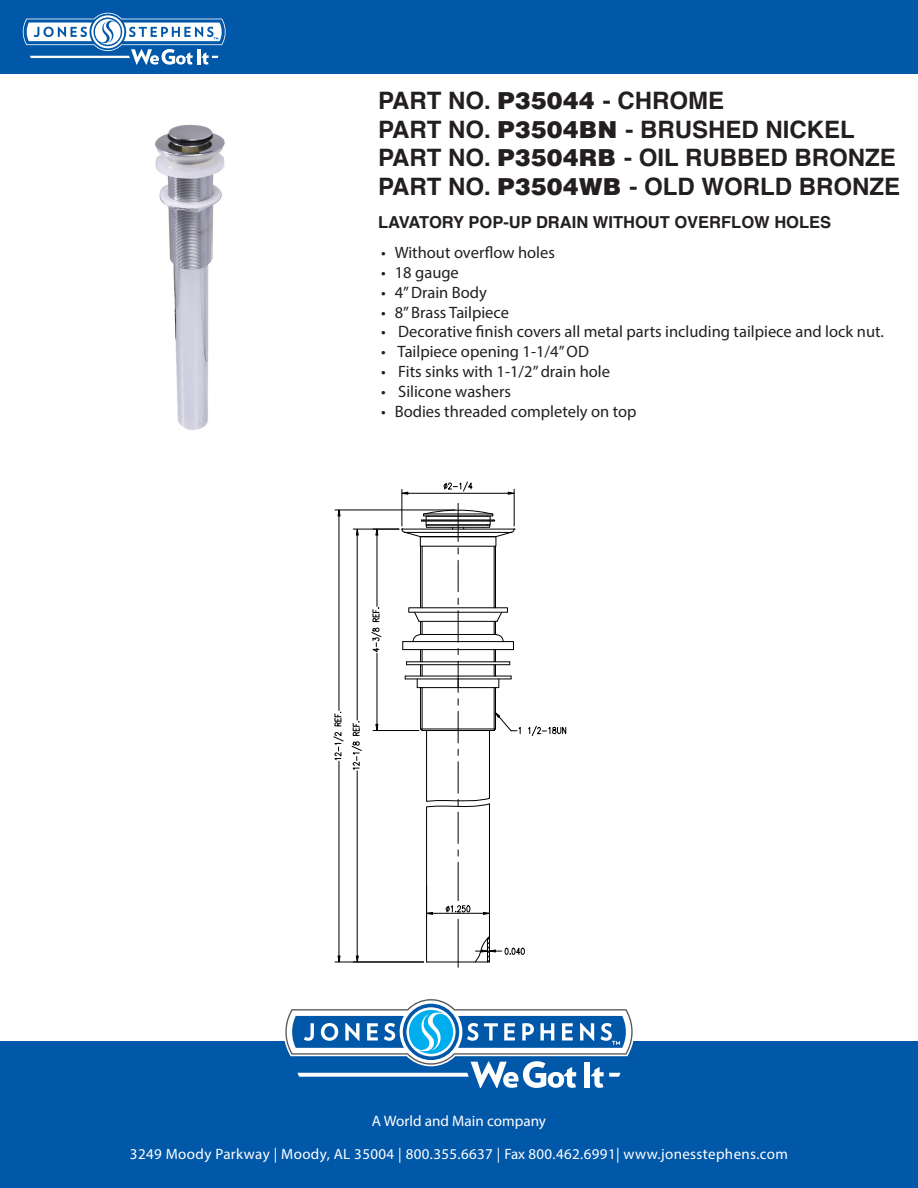
<style>
.page{position:relative;width:918px;height:1188px;background:#fff}
.page>*{position:absolute;margin:0;border:0;box-sizing:border-box;transform-origin:0 0}
.t1{font:700 24px "Helvetica";color:#231f20}
.t2{font:16.5px "Myriad Pro";color:#231f20}
.t3{font:700 16.5px "Helvetica";color:#231f20}
.t4{font:15.15px "Myriad Pro";color:#fff}
.t5{font:15px "Myriad Pro";letter-spacing:.025em;color:#fff}
.s1{font-weight:900}
</style>
<div class="page">
<div style="left:0;top:1041px;width:918px;height:147px;background:#0157a8"></div>
<svg style="left:284px;top:999px;width:350px;height:89px"></svg>
<div style="left:0;top:0;width:918px;height:73px;background:#0157a8"></div>
<svg style="left:22px;top:13px;width:204px;height:52px"></svg>
<img style="left:155px;top:124px;width:70px;height:306px">
<hr style="left:426px;top:731px;width:1px;height:70px;background:#000">
<hr style="left:426px;top:807px;width:1px;height:155px;background:#000">
<hr style="left:489px;top:731px;width:1px;height:67px;background:#000">
<hr style="left:489px;top:804px;width:1px;height:158px;background:#000">
<hr style="left:427px;top:962px;width:62px;height:1px;background:#000">
<hr style="left:494px;top:688px;width:1px;height:43px;background:#000">
<hr style="left:422px;top:688px;width:1px;height:43px;background:#000">
<hr style="left:458px;top:503px;width:1px;height:39px;background:#000">
<hr style="left:458px;top:560px;width:1px;height:32px;background:#000">
<hr style="left:458px;top:661px;width:1px;height:32px;background:#000">
<hr style="left:458px;top:711px;width:1px;height:32px;background:#000">
<hr style="left:458px;top:762px;width:1px;height:31px;background:#000">
<svg style="left:426px;top:797px;width:64px;height:11px"></svg>
<hr style="left:458px;top:812px;width:1px;height:31px;background:#000">
<hr style="left:458px;top:862px;width:1px;height:39px;background:#000">
<hr style="left:458px;top:919px;width:1px;height:48px;background:#000">
<hr style="left:433px;top:913px;width:50px;height:1px;background:#000">
<svg style="left:482px;top:912px;width:7px;height:3px"></svg>
<svg style="left:427px;top:911px;width:7px;height:4px"></svg>
<svg style="left:445px;top:905px;width:26px;height:8px"></svg>
<hr style="left:373px;top:730px;width:46px;height:1px;background:#000">
<hr style="left:377px;top:535px;width:1px;height:71px;background:#000">
<hr style="left:377px;top:653px;width:1px;height:71px;background:#000">
<svg style="left:373px;top:509px;width:142px;height:29px"></svg>
<svg style="left:375px;top:723px;width:4px;height:7px"></svg>
<svg style="left:371px;top:607px;width:11px;height:46px"></svg>
<hr style="left:353px;top:529px;width:46px;height:1px;background:#000">
<hr style="left:357px;top:535px;width:1px;height:185px;background:#000">
<hr style="left:357px;top:771px;width:1px;height:185px;background:#000">
<svg style="left:355px;top:528px;width:4px;height:8px"></svg>
<svg style="left:355px;top:955px;width:4px;height:7px"></svg>
<svg style="left:351px;top:721px;width:11px;height:50px"></svg>
<hr style="left:335px;top:510px;width:120px;height:1px;background:#000">
<hr style="left:335px;top:962px;width:89px;height:1px;background:#000">
<hr style="left:339px;top:516px;width:1px;height:195px;background:#000">
<hr style="left:339px;top:761px;width:1px;height:195px;background:#000">
<svg style="left:337px;top:509px;width:4px;height:8px"></svg>
<svg style="left:337px;top:955px;width:4px;height:8px"></svg>
<svg style="left:333px;top:712px;width:11px;height:49px"></svg>
<hr style="left:401px;top:489px;width:1px;height:37px;background:#000">
<hr style="left:514px;top:489px;width:1px;height:37px;background:#000">
<hr style="left:408px;top:493px;width:100px;height:1px;background:#000">
<svg style="left:401px;top:491px;width:8px;height:4px"></svg>
<svg style="left:507px;top:491px;width:8px;height:4px"></svg>
<svg style="left:443px;top:481px;width:30px;height:11px"></svg>
<hr style="left:420px;top:688px;width:1px;height:41px;background:#000">
<hr style="left:495px;top:688px;width:1px;height:41px;background:#000">
<svg style="left:402px;top:611px;width:112px;height:78px"></svg>
<svg style="left:474px;top:936px;width:51px;height:27px"></svg>
<hr style="left:495px;top:546px;width:1px;height:62px;background:#000">
<hr style="left:420px;top:546px;width:1px;height:62px;background:#000">
<hr style="left:494px;top:546px;width:1px;height:62px;background:#000">
<hr style="left:422px;top:546px;width:1px;height:62px;background:#000">
<div style="left:420px;top:536px;width:76px;height:11px;border:1px solid #000"></div>
<svg style="left:528px;top:725px;width:39px;height:11px"></svg>
<svg style="left:419px;top:699px;width:102px;height:36px"></svg>
<p class="t1" style="left:378px;top:82px;width:348px">PART NO. <span class="s1">P35044</span> - CHROME</p>
<p class="t1" style="left:378px;top:110px;width:478px">PART NO. <span class="s1">P3504BN</span> - BRUSHED NICKEL</p>
<p class="t1" style="left:378px;top:139px;width:519px">PART NO. <span class="s1">P3504RB</span> - OIL RUBBED BRONZE</p>
<p class="t1" style="left:378px;top:167px;width:524px">PART NO. <span class="s1">P3504WB</span> - OLD WORLD BRONZE</p>
<p class="t3" style="left:378px;top:209px;width:455px">LAVATORY POP-UP DRAIN WITHOUT OVERFLOW HOLES</p>
<p class="t2" style="left:381px;top:242px;width:175px">• Without overflow holes</p>
<p class="t2" style="left:381px;top:262px;width:79px">• 18 gauge</p>
<p class="t2" style="left:381px;top:282px;width:107px">• 4” Drain Body</p>
<p class="t2" style="left:381px;top:302px;width:129px">• 8” Brass Tailpiece</p>
<p class="t2" style="left:381px;top:322px;width:504px">• Decorative finish covers all metal parts including tailpiece and lock nut.</p>
<p class="t2" style="left:381px;top:341px;width:209px">• Tailpiece opening 1-1/4” OD</p>
<p class="t2" style="left:381px;top:361px;width:230px">• Fits sinks with 1-1/2” drain hole</p>
<p class="t2" style="left:381px;top:381px;width:131px">• Silicone washers</p>
<p class="t2" style="left:381px;top:401px;width:257px">• Bodies threaded completely on top</p>
<p class="t4" style="left:372px;top:1111px;width:176px">A World and Main company</p>
<p class="t5" style="left:130px;top:1145px;width:660px">3249 Moody Parkway | Moody, AL 35004 | 800.355.6637 | Fax 800.462.6991| www.jonesstephens.com</p>
</div>
